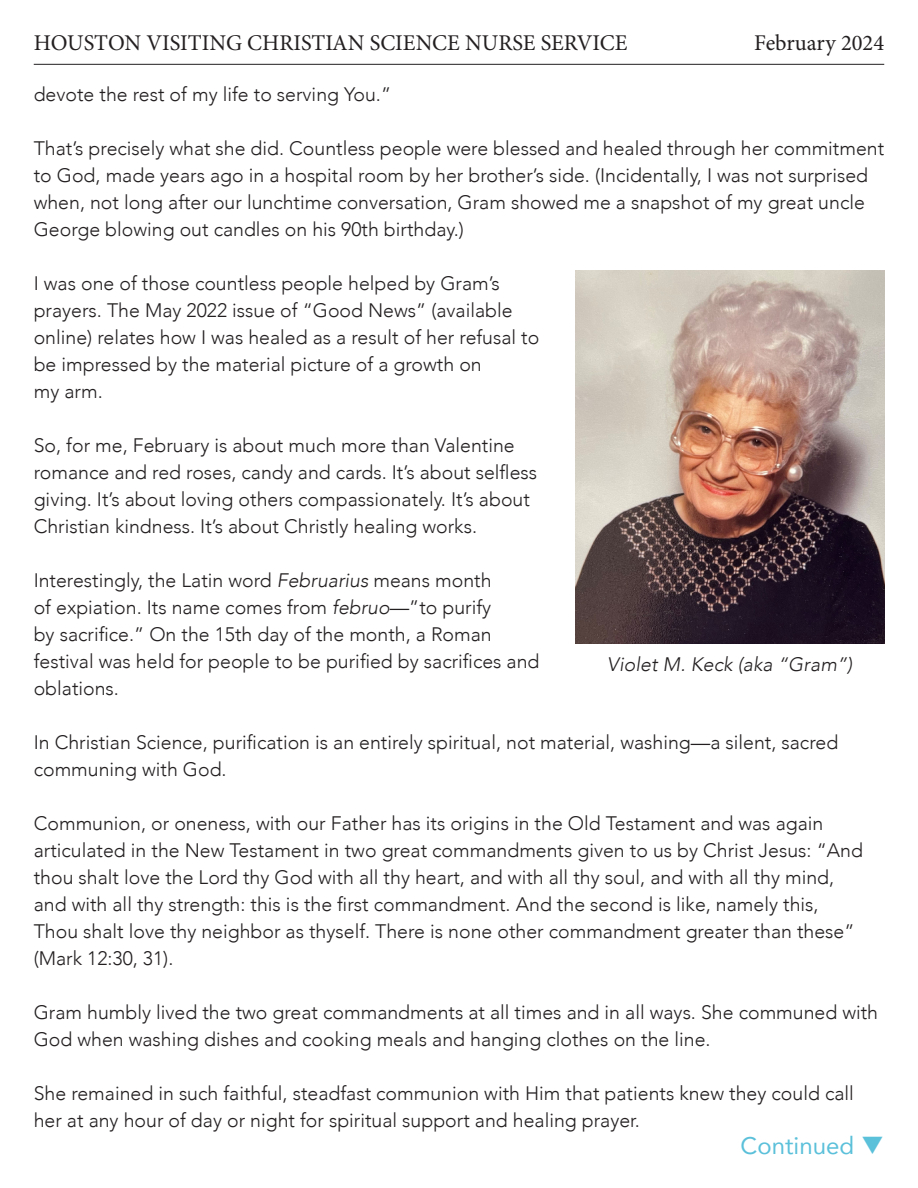
<style>
.page{position:relative;width:918px;height:1188px;background:#fff}
.page>*{position:absolute;margin:0;border:0;box-sizing:border-box;transform-origin:0 0}
.heading{font:24px "Avenir";color:#5bc0da}
.t1{font:22.5px "Minion Pro";color:#231f20}
.copy{font:300 19.5px/27px "Avenir";color:#231f20}
.photo_caption{font:italic 300 19.5px "Avenir";letter-spacing:.005em;color:#231f20}
.s1{font-style:italic}
</style>
<div class="page">
<hr style="left:34px;top:64px;width:850px;height:1px;background:#231f20">
<img style="left:575px;top:270px;width:309px;height:373px">
<p class="t1" style="left:34px;top:28px;width:595px">HOUSTON VISITING CHRISTIAN SCIENCE NURSE SERVICE</p>
<p class="t1" style="left:754px;top:28px;width:132px">February 2024</p>
<p class="copy" style="left:34px;top:80px;width:359px">devote the rest of my life to serving You.”</p>
<p class="copy" style="left:34px;top:134px;width:852px">That’s precisely what she did. Countless people were blessed and healed through her commitment to God, made years ago in a hospital room by her brother’s side. (Incidentally, I was not surprised when, not long after our lunchtime conversation, Gram showed me a snapshot of my great uncle George blowing out candles on his 90th birthday.)</p>
<p class="copy" style="left:34px;top:269px;width:507px">I was one of those countless people helped by Gram’s prayers. The May 2022 issue of “Good News” (available online) relates how I was healed as a result of her refusal to be impressed by the material picture of a growth on<br>my arm.</p>
<p class="copy" style="left:34px;top:431px;width:505px">So, for me, February is about much more than Valentine romance and red roses, candy and cards. It’s about selfless giving. It’s about loving others compassionately. It’s about Christian kindness. It’s about Christly healing works.</p>
<p class="copy" style="left:34px;top:566px;width:507px">Interestingly, the Latin word <span class="s1">Februarius</span> means month<br>of expiation. Its name comes from <span class="s1">februo</span>—”to purify<br>by sacrifice.” On the 15th day of the month, a Roman festival was held for people to be purified by sacrifices and oblations.</p>
<p class="copy" style="left:34px;top:728px;width:806px">In Christian Science, purification is an entirely spiritual, not material, washing—a silent, sacred communing with God.</p>
<p class="copy" style="left:34px;top:810px;width:831px">Communion, or oneness, with our Father has its origins in the Old Testament and was again articulated in the New Testament in two great commandments given to us by Christ Jesus: “And thou shalt love the Lord thy God with all thy heart, and with all thy soul, and with all thy mind, and with all thy strength: this is the first commandment. And the second is like, namely this, Thou shalt love thy neighbor as thyself. There is none other commandment greater than these” (Mark 12:30, 31).</p>
<p class="copy" style="left:34px;top:999px;width:846px">Gram humbly lived the two great commandments at all times and in all ways. She communed with<br>God when washing dishes and cooking meals and hanging clothes on the line.</p>
<p class="copy" style="left:34px;top:1080px;width:822px">She remained in such faithful, steadfast communion with Him that patients knew they could call her at any hour of day or night for spiritual support and healing prayer.</p>
<p class="photo_caption" style="left:607px;top:652px;width:247px">Violet M. Keck (aka “Gram”)</p>
<p class="heading" style="left:741px;top:1127px;width:145px">Continued ❑</p>
</div>
